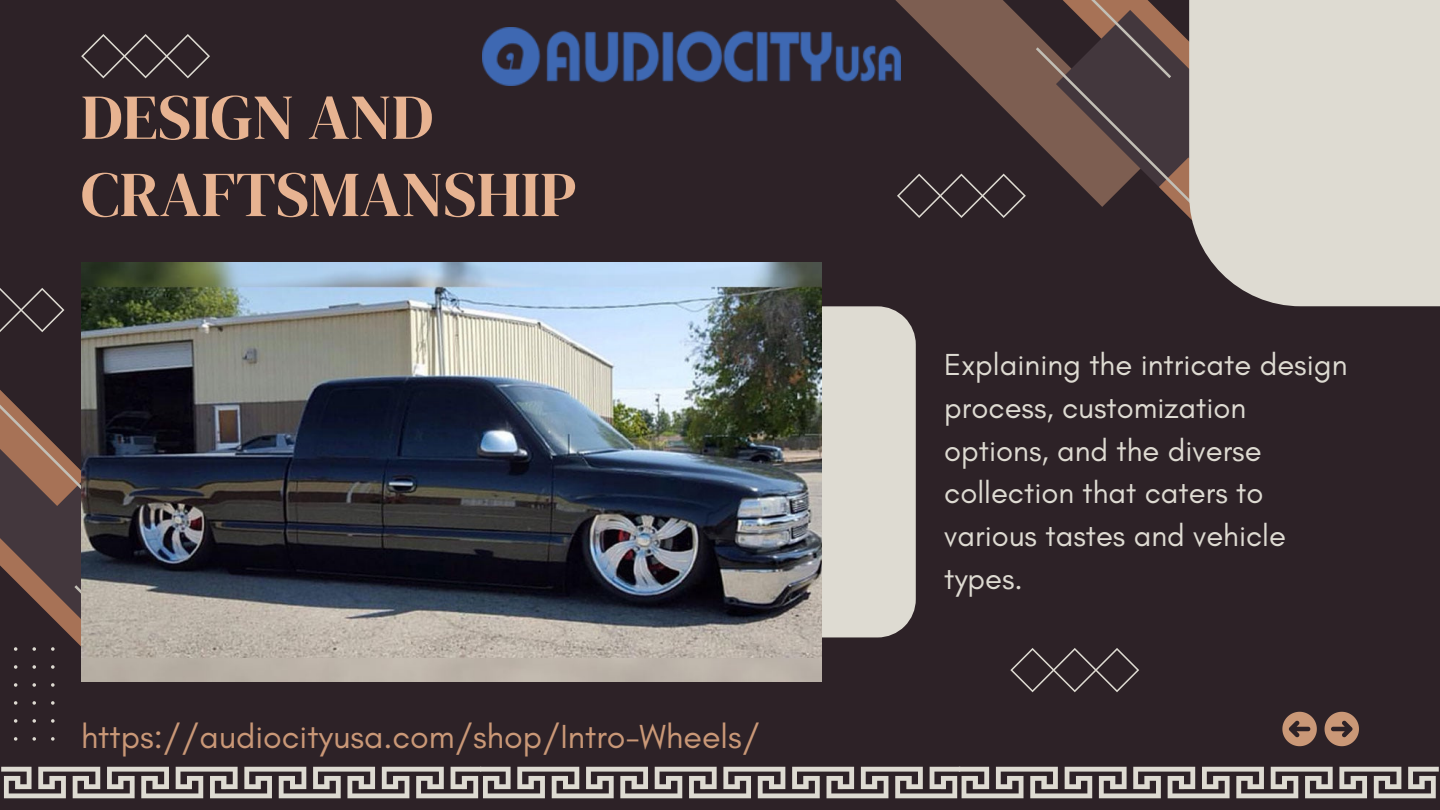
<style>
.page{position:relative;width:1440px;height:810px;background:#2d2227}
.page>*{position:absolute;margin:0;border:0;box-sizing:border-box;transform-origin:0 0}
.t1{font:64px/77.2px "DM Serif Display";color:#e7b391}
.t2{font:34px "Glacial Indifference";color:#ca9877}
.t3{font:31px/42.8px "Glacial Indifference";color:#dedbd2}
</style>
<div class="page">
<div style="left:821px;top:306px;width:95px;height:331px;background:#dedbd2"></div>
<img style="left:81px;top:262px;width:740px;height:420px">
<svg style="left:895px;top:0;width:141px;height:174px"></svg>
<svg style="left:1036px;top:0;width:153px;height:217px"></svg>
<svg style="left:1310px;top:306px;width:130px;height:1px"></svg>
<div style="left:1189px;top:0;width:251px;height:306px;background:#dedbd2"></div>
<svg style="left:897px;top:174px;width:129px;height:44px"></svg>
<svg style="left:1010px;top:648px;width:129px;height:44px"></svg>
<svg style="left:81px;top:34px;width:129px;height:44px"></svg>
<svg style="left:0;top:288px;width:64px;height:44px"></svg>
<svg style="left:0;top:390px;width:210px;height:351px"></svg>
<svg style="left:1px;top:767px;width:1438px;height:31px"></svg>
<svg style="left:1325px;top:712px;width:34px;height:34px"></svg>
<svg style="left:1282px;top:712px;width:35px;height:34px"></svg>
<img style="left:482px;top:28px;width:419px;height:57px">
<p class="t1" style="left:81px;top:78px;width:497px">DESIGN AND<br>CRAFTSMANSHIP</p>
<p class="t2" style="left:81px;top:716px;width:681px">https://audiocityusa.com/shop/Intro-Wheels/</p>
<p class="t3" style="left:944px;top:343px;width:405px">Explaining the intricate design process, customization options, and the diverse collection that caters to various tastes and vehicle types.</p>
</div>
